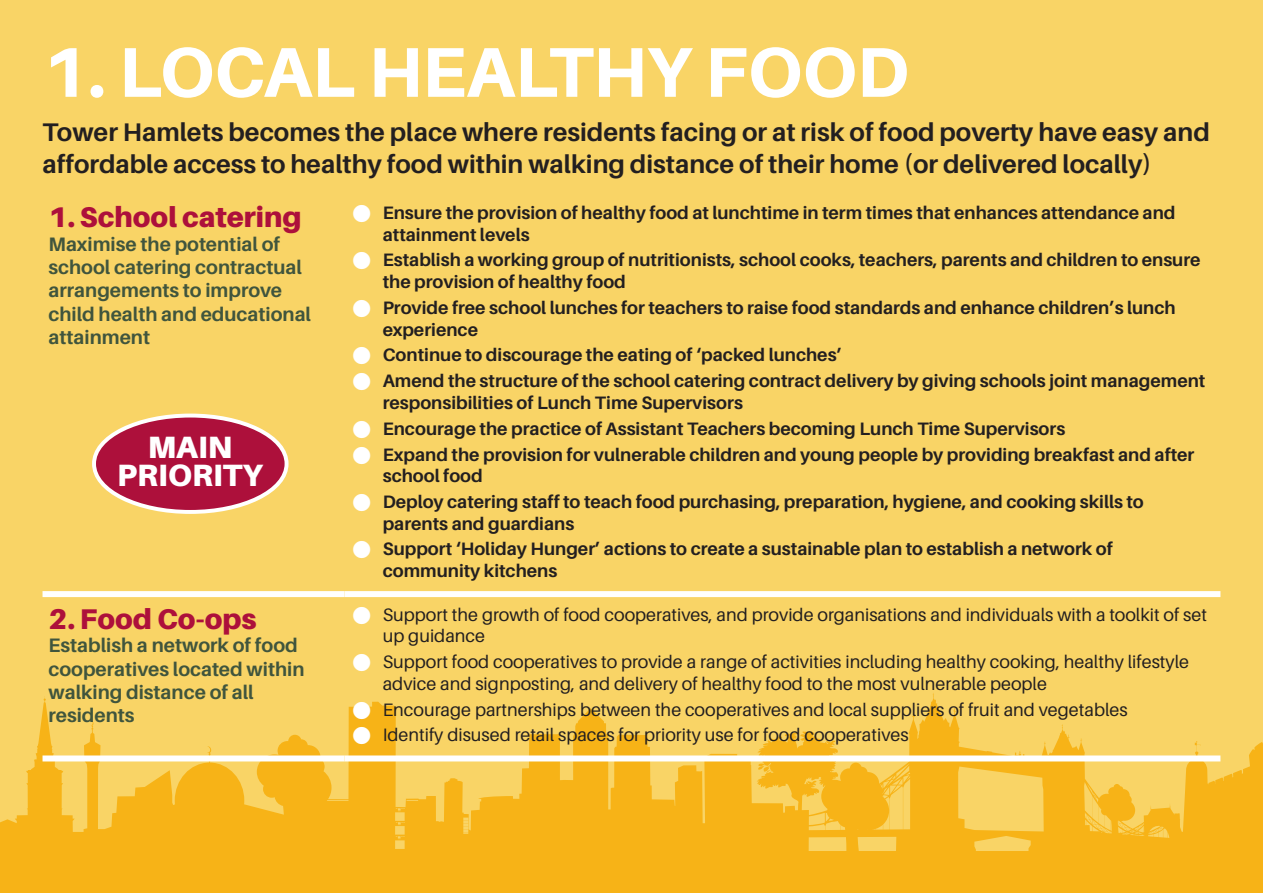
<style>
.page{position:relative;width:1263px;height:893px;background:#fff}
.page>*{position:absolute;margin:0;border:0;box-sizing:border-box;transform-origin:0 0}
.head{font:800 70.5px "Aileron";color:#fff}
.t1{font:900 30.9px/28px "Aileron";color:#fff;text-align:center}
.Subhead{font:900 28.5px "Aileron";color:#ad103b}
._2{font:700 25.5px/31.5px "Aileron";color:#231f20}
.SUB3{font:700 19.5px/23.4px "Aileron";color:#40553d}
.t2{font:700 18px/21.6px "Aileron";color:#231f20}
.t3{font:18px/21.6px "Aileron";color:#231f20}
</style>
<div class="page">
<div style="left:0;top:0;width:1263px;height:693px;background:#f9d466"></div>
<svg style="left:0;top:693px;width:1263px;height:200px;background:#f7c037"></svg>
<div style="left:43px;top:591px;width:301px;height:6px;background:#fff"></div>
<div style="left:344px;top:591px;width:876px;height:6px;background:#fff"></div>
<div style="left:43px;top:755px;width:301px;height:6px;background:#fff"></div>
<div style="left:344px;top:755px;width:876px;height:6px;background:#fff"></div>
<svg style="left:92px;top:414px;width:197px;height:100px;background:#c44f56"></svg>
<svg style="left:353px;top:205px;width:17px;height:17px"></svg>
<svg style="left:353px;top:252px;width:17px;height:17px"></svg>
<svg style="left:353px;top:300px;width:17px;height:17px"></svg>
<svg style="left:353px;top:347px;width:17px;height:17px"></svg>
<svg style="left:353px;top:373px;width:17px;height:17px"></svg>
<svg style="left:353px;top:421px;width:17px;height:17px"></svg>
<svg style="left:353px;top:447px;width:17px;height:17px"></svg>
<svg style="left:353px;top:494px;width:17px;height:17px"></svg>
<svg style="left:353px;top:541px;width:17px;height:17px"></svg>
<svg style="left:353px;top:607px;width:17px;height:17px"></svg>
<svg style="left:353px;top:654px;width:17px;height:17px"></svg>
<svg style="left:353px;top:702px;width:17px;height:17px"></svg>
<svg style="left:353px;top:727px;width:17px;height:17px"></svg>
<p class="head" style="left:43px;top:32px;width:868px">1. LOCAL HEALTHY FOOD</p>
<p class="_2" style="left:43px;top:117px;width:1169px">Tower Hamlets becomes the place where residents facing or at risk of food poverty have easy and affordable access to healthy food within walking distance of their home (or delivered locally)</p>
<p class="Subhead" style="left:49px;top:201px;width:254px">1. School catering</p>
<p class="SUB3" style="left:49px;top:232px;width:264px">Maximise the potential of school catering contractual arrangements to improve child health and educational attainment</p>
<p class="t2" style="left:383px;top:202px;width:794px">Ensure the provision of healthy food at lunchtime in term times that enhances attendance and attainment levels</p>
<p class="t2" style="left:383px;top:250px;width:819px">Establish a working group of nutritionists, school cooks, teachers, parents and children to ensure the provision of healthy food</p>
<p class="t2" style="left:383px;top:297px;width:794px">Provide free school lunches for teachers to raise food standards and enhance children’s lunch experience</p>
<p class="t2" style="left:383px;top:344px;width:461px">Continue to discourage the eating of ‘packed lunches’</p>
<p class="t2" style="left:383px;top:370px;width:824px">Amend the structure of the school catering contract delivery by giving schools joint management responsibilities of Lunch Time Supervisors</p>
<p class="t2" style="left:383px;top:418px;width:684px">Encourage the practice of Assistant Teachers becoming Lunch Time Supervisors</p>
<p class="t2" style="left:383px;top:444px;width:813px">Expand the provision for vulnerable children and young people by providing breakfast and after school food</p>
<p class="t2" style="left:383px;top:491px;width:762px">Deploy catering staff to teach food purchasing, preparation, hygiene, and cooking skills to parents and guardians</p>
<p class="t2" style="left:383px;top:538px;width:732px">Support ‘Holiday Hunger’ actions to create a sustainable plan to establish a network of community kitchens</p>
<p class="t1" style="left:117px;top:433px;width:147px">MAIN<br>PRIORITY</p>
<p class="Subhead" style="left:49px;top:602px;width:209px">2. Food Co-ops</p>
<p class="SUB3" style="left:49px;top:634px;width:257px">Establish a network of food cooperatives located within walking distance of all residents</p>
<p class="t3" style="left:383px;top:604px;width:826px">Support the growth of food cooperatives, and provide organisations and individuals with a toolkit of set up guidance</p>
<p class="t3" style="left:383px;top:651px;width:808px">Support food cooperatives to provide a range of activities including healthy cooking, healthy lifestyle advice and signposting, and delivery of healthy food to the most vulnerable people</p>
<p class="t3" style="left:383px;top:699px;width:746px">Encourage partnerships between the cooperatives and local suppliers of fruit and vegetables</p>
<p class="t3" style="left:383px;top:725px;width:527px">Identify disused retail spaces for priority use for food cooperatives</p>
</div>
